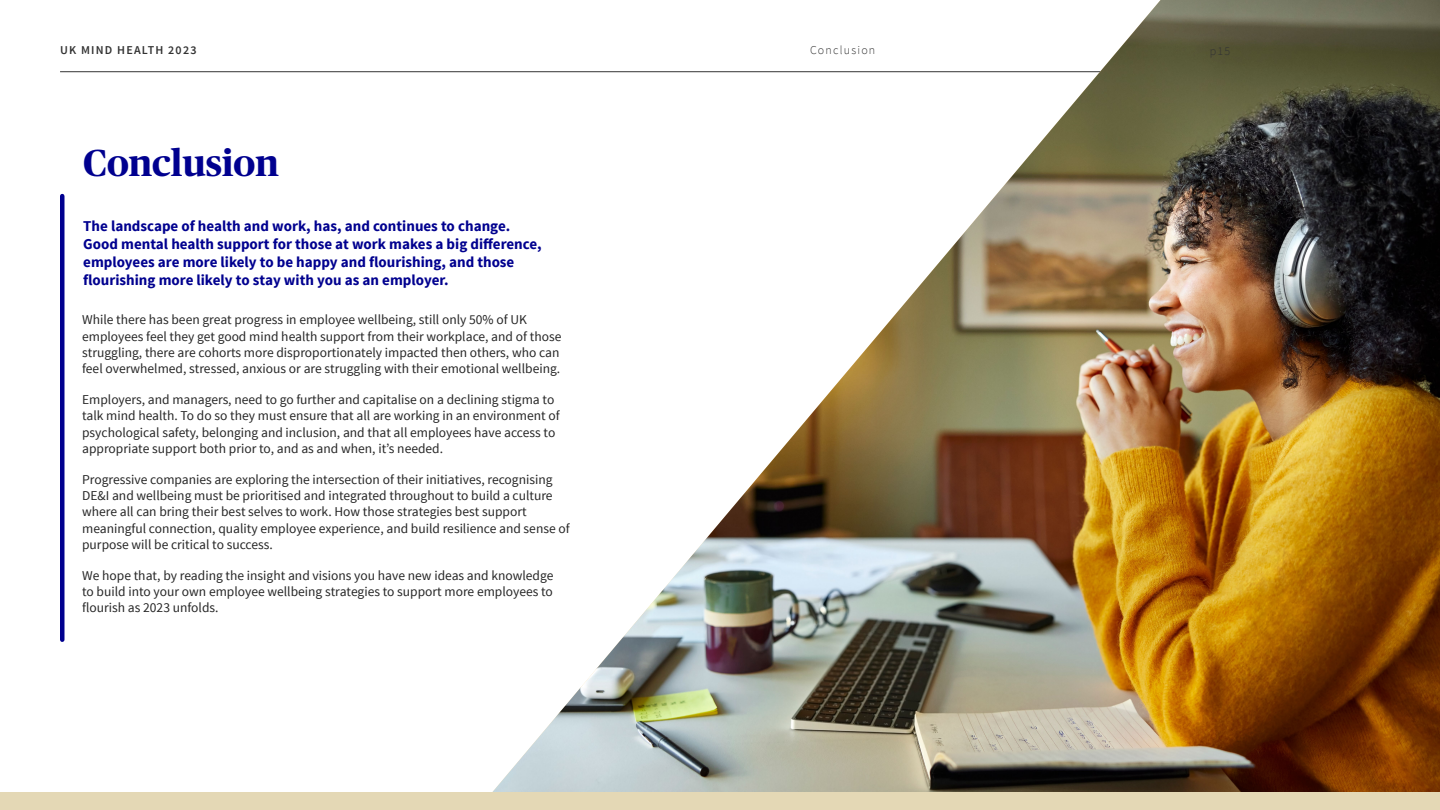
<style>
.page{position:relative;width:1440px;height:810px;background:#fff}
.page>*{position:absolute;margin:0;border:0;box-sizing:border-box;transform-origin:0 0}
.t1{font:700 37.5px "Publico Headline";color:#00008f}
.t2{font:700 15px/18px "Source Sans Pro";color:#00008f}
.t3{font:13.5px/16.2px "Source Sans Pro";color:#262626}
.t4{font:300 12px "Source Sans Pro";letter-spacing:.1em;color:#333}
.t5{font:600 12px "Source Sans Pro";letter-spacing:.1em;color:#333}
</style>
<div class="page">
<hr style="left:60px;top:71px;width:1170px;height:1px;background:#333">
<img style="left:477px;top:0;width:963px;height:792px">
<hr style="left:60px;top:196px;width:4px;height:444px;background:#00008f">
<div style="left:57px;top:40px;width:1038px;height:19px;background:#fff"></div>
<div style="left:0;top:792px;width:1440px;height:18px;background:#e4d8b5"></div>
<p class="t5" style="left:60px;top:43px;width:138px">UK MIND HEALTH 2023</p>
<p class="t4" style="left:810px;top:43px;width:67px">Conclusion</p>
<p class="t4" style="left:60px;top:44px;width:167px">AXA Mind ealth Study 2022</p>
<h1 class="t1" style="left:83px;top:135px;width:197px">Conclusion</h1>
<p class="t2" style="left:83px;top:217px;width:460px">The landscape of health and work, has, and continues to change.<br>Good mental health support for those at work makes a big difference, employees are more likely to be happy and flourishing, and those flourishing more likely to stay with you as an employer.</p>
<p class="t3" style="left:82px;top:312px;width:481px">While there has been great progress in employee wellbeing, still only 50% of UK employees feel they get good mind health support from their workplace, and of those struggling, there are cohorts more disproportionately impacted then others, who can feel overwhelmed, stressed, anxious or are struggling with their emotional wellbeing.</p>
<p class="t3" style="left:82px;top:392px;width:479px">Employers, and managers, need to go further and capitalise on a declining stigma to talk mind health. To do so they must ensure that all are working in an environment of psychological safety, belonging and inclusion, and that all employees have access to appropriate support both prior to, and as and when, it’s needed.</p>
<p class="t3" style="left:82px;top:472px;width:489px">Progressive companies are exploring the intersection of their initiatives, recognising DE&amp;I and wellbeing must be prioritised and integrated throughout to build a culture where all can bring their best selves to work. How those strategies best support meaningful connection, quality employee experience, and build resilience and sense of purpose will be critical to success.</p>
<p class="t3" style="left:82px;top:568px;width:473px;text-align:justify">We hope that, by reading the insight and visions you have new ideas and knowledge to build into your own employee wellbeing strategies to support more employees to flourish as 2023 unfolds.</p>
</div>
